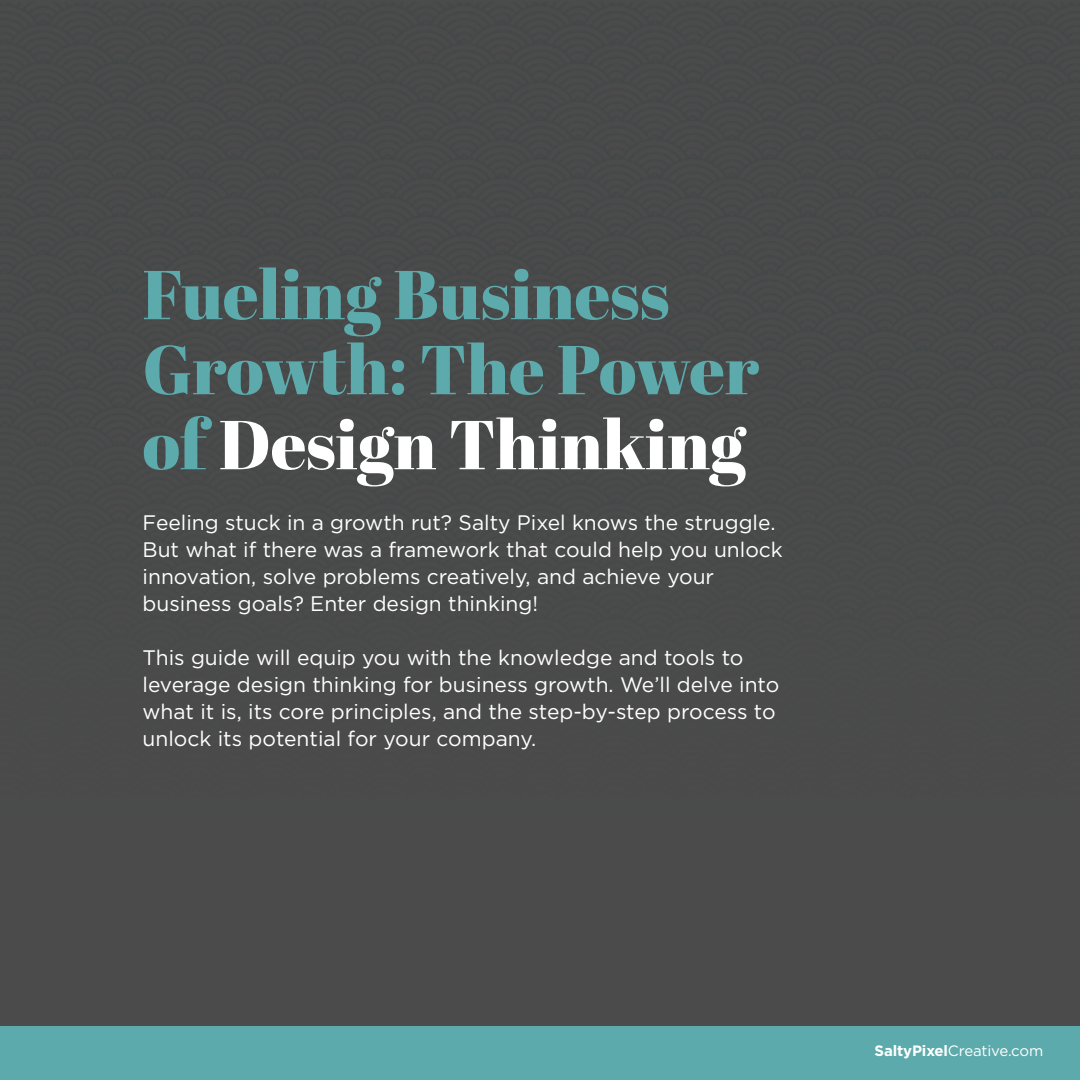
<style>
.page{position:relative;width:1080px;height:1080px;background:#fff}
.page>*{position:absolute;margin:0;border:0;box-sizing:border-box;transform-origin:0 0}
.t1{font:69px/75px "Abril Fatface";color:#5daaac}
.t2{font:21px/27px "Gotham";color:#fff}
.t3{font:15px "Gotham";letter-spacing:-.01em;color:#fff}
.s1{color:#fff}
.s2{font-weight:700}
</style>
<div class="page">
<div style="left:0;top:0;width:1080px;height:1026px;background:#4a4a4a"></div>
<div style="left:0;top:1026px;width:1080px;height:54px;background:#5daaac"></div>
<h1 class="t1" style="left:143px;top:255px;width:618px">Fueling Business<br>Growth: The Power of <span class="s1">Design Thinking</span></h1>
<p class="t2" style="left:143px;top:509px;width:642px">Feeling stuck in a growth rut? Salty Pixel knows the struggle.<br>But what if there was a framework that could help you unlock innovation, solve problems creatively, and achieve your business goals? Enter design thinking!</p>
<p class="t2" style="left:143px;top:644px;width:638px">This guide will equip you with the knowledge and tools to leverage design thinking for business growth. We’ll delve into what it is, its core principles, and the step-by-step process to unlock its potential for your company.</p>
<p class="t3" style="left:875px;top:1041px;width:170px"><span class="s2">SaltyPixel</span>Creative.com</p>
</div>
